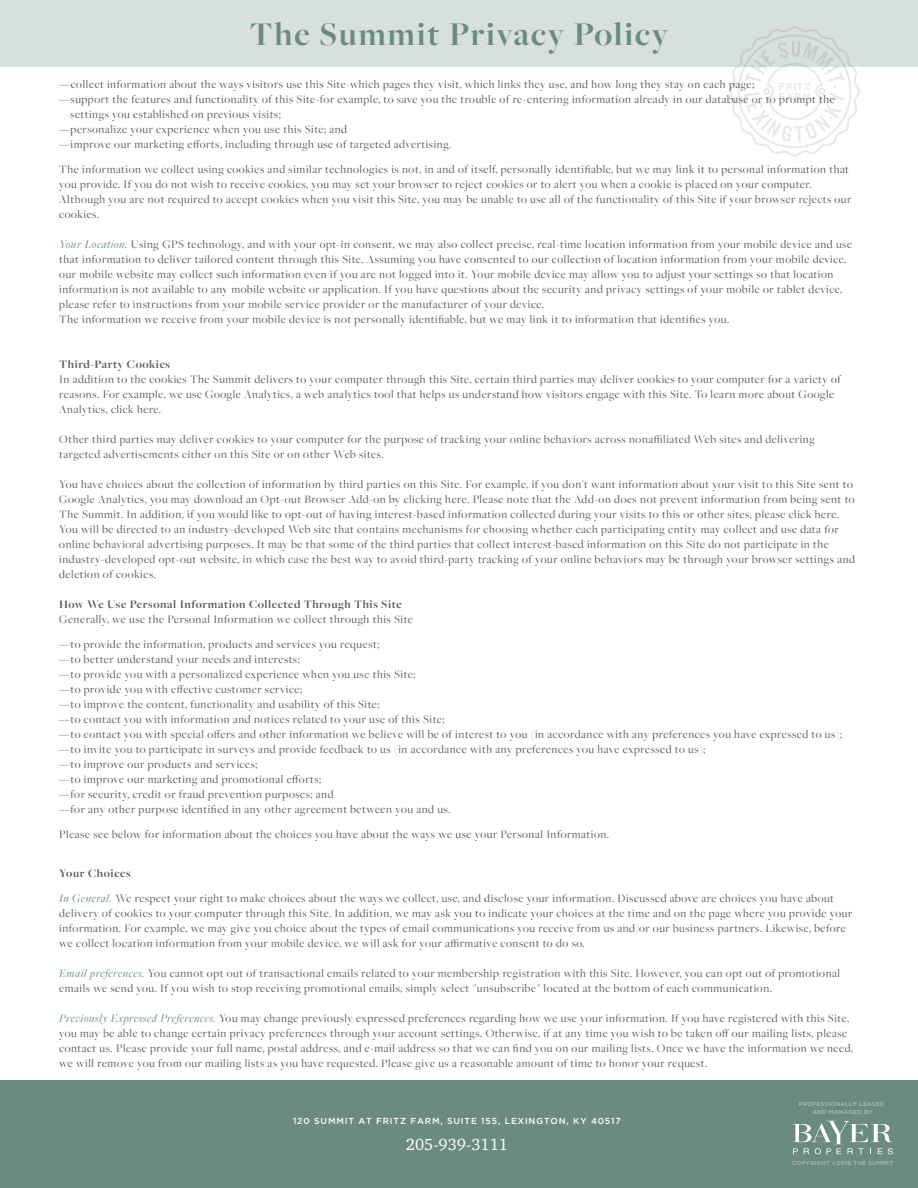
<style>
.page{position:relative;width:918px;height:1188px;background:#fff}
.page>*{position:absolute;margin:0;border:0;box-sizing:border-box;transform-origin:0 0}
.t1{font:700 34.5px "Freight Big Pro";letter-spacing:.05em;color:#6a8a82}
.t2{font:16.5px "Charter";color:#fff}
.t3{font:12px/15px "Freight Big Pro";letter-spacing:.05em;color:#5b5c58}
.t4{font:700 12px "Freight Big Pro";letter-spacing:.05em;color:#5b5c58}
.t5{font:500 8.7px "Gotham";letter-spacing:.1em;color:#fff}
.t6{font:500 5.7px/7.8px "Gotham";letter-spacing:.05em;color:#b2bdbb;text-align:center}
.s1{font-style:italic;color:#6a8a82}
.s2{font-weight:700}
</style>
<div class="page">
<div style="left:0;top:1080px;width:918px;height:108px;background:#6a8a82"></div>
<svg style="left:793px;top:1121px;width:100px;height:33px"></svg>
<div style="left:0;top:0;width:918px;height:67px;background:#d8e0de"></div>
<svg style="left:729px;top:26px;width:131px;height:131px"></svg>
<h1 class="t1" style="left:250px;top:11px;width:420px">The Summit Privacy Policy</h1>
<p class="t3" style="left:59px;top:77px;width:696px">—collect information about the ways visitors use this Site-which pages they visit, which links they use, and how long they stay on each page;</p>
<p class="t3" style="left:59px;top:92px;width:777px">—support the features and functionality of this Site-for example, to save you the trouble of re-entering information already in our database or to prompt the</p>
<p class="t3" style="left:70px;top:107px;width:212px">settings you established on previous visits;</p>
<p class="t3" style="left:59px;top:122px;width:289px">—personalize your experience when you use this Site; and</p>
<p class="t3" style="left:59px;top:137px;width:394px">—improve our marketing efforts, including through use of targeted advertising.</p>
<p class="t3" style="left:59px;top:162px;width:794px">The information we collect using cookies and similar technologies is not, in and of itself, personally identifiable, but we may link it to personal information that you provide. If you do not wish to receive cookies, you may set your browser to reject cookies or to alert you when a cookie is placed on your computer.<br>Although you are not required to accept cookies when you visit this Site, you may be unable to use all of the functionality of this Site if your browser rejects our cookies.</p>
<p class="t3" style="left:59px;top:237px;width:794px"><span class="s1">Your Location.</span> Using GPS technology, and with your opt-in consent, we may also collect precise, real-time location information from your mobile device and use that information to deliver tailored content through this Site. Assuming you have consented to our collection of location information from your mobile device, our mobile website may collect such information even if you are not logged into it. Your mobile device may allow you to adjust your settings so that location information is not available to any mobile website or application. If you have questions about the security and privacy settings of your mobile or tablet device, please refer to instructions from your mobile service provider or the manufacturer of your device.<br>The information we receive from your mobile device is not personally identifiable, but we may link it to information that identifies you.</p>
<p class="t4" style="left:59px;top:356px;width:112px">Third-Party Cookies</p>
<p class="t3" style="left:59px;top:372px;width:783px">In addition to the cookies The Summit delivers to your computer through this Site, certain third parties may deliver cookies to your computer for a variety of reasons. For example, we use Google Analytics, a web analytics tool that helps us understand how visitors engage with this Site. To learn more about Google<br>Analytics, click here.</p>
<p class="t3" style="left:59px;top:432px;width:757px">Other third parties may deliver cookies to your computer for the purpose of tracking your online behaviors across nonaffiliated Web sites and delivering targeted advertisements either on this Site or on other Web sites.</p>
<p class="t3" style="left:59px;top:477px;width:797px">You have choices about the collection of information by third parties on this Site. For example, if you don't want information about your visit to this Site sent to Google Analytics, you may download an Opt-out Browser Add-on by clicking here. Please note that the Add-on does not prevent information from being sent to The Summit. In addition, if you would like to opt-out of having interest-based information collected during your visits to this or other sites, please click here.<br>You will be directed to an industry-developed Web site that contains mechanisms for choosing whether each participating entity may collect and use data for online behavioral advertising purposes. It may be that some of the third parties that collect interest-based information on this Site do not participate in the industry-developed opt-out website, in which case the best way to avoid third-party tracking of your online behaviors may be through your browser settings and deletion of cookies.</p>
<p class="t4" style="left:59px;top:596px;width:344px">How We Use Personal Information Collected Through This Site</p>
<p class="t3" style="left:59px;top:607px;width:355px;line-height:24.8px">Generally, we use the Personal Information we collect through this Site —to provide the information, products and services you request;</p>
<p class="t3" style="left:59px;top:651px;width:784px">—to better understand your needs and interests;<br>—to provide you with a personalized experience when you use this Site;<br>—to provide you with effective customer service;<br>—to improve the content, functionality and usability of this Site;<br>—to contact you with information and notices related to your use of this Site;<br>—to contact you with special offers and other information we believe will be of interest to you (in accordance with any preferences you have expressed to us); —to invite you to participate in surveys and provide feedback to us (in accordance with any preferences you have expressed to us);<br>—to improve our products and services;<br>—to improve our marketing and promotional efforts;<br>—for security, credit or fraud prevention purposes; and<br>—for any other purpose identified in any other agreement between you and us.</p>
<p class="t3" style="left:59px;top:826px;width:551px">Please see below for information about the choices you have about the ways we use your Personal Information.</p>
<p class="t3" style="left:59px;top:861px;width:776px;line-height:24.8px"><span class="s2">Your Choices<br></span><span class="s1">In General.</span> We respect your right to make choices about the ways we collect, use, and disclose your information. Discussed above are choices you have about</p>
<p class="t3" style="left:59px;top:906px;width:794px">delivery of cookies to your computer through this Site. In addition, we may ask you to indicate your choices at the time and on the page where you provide your information. For example, we may give you choice about the types of email communications you receive from us and/or our business partners. Likewise, before we collect location information from your mobile device, we will ask for your affirmative consent to do so.</p>
<p class="t3" style="left:59px;top:966px;width:782px"><span class="s1">Email preferences.</span> You cannot opt out of transactional emails related to your membership/registration with this Site. However, you can opt out of promotional emails we send you. If you wish to stop receiving promotional emails, simply select "unsubscribe" located at the bottom of each communication.</p>
<p class="t3" style="left:59px;top:1011px;width:795px"><span class="s1">Previously Expressed Preferences.</span> You may change previously expressed preferences regarding how we use your information. If you have registered with this Site, you may be able to change certain privacy preferences through your account settings. Otherwise, if at any time you wish to be taken off our mailing lists, please contact us. Please provide your full name, postal address, and e-mail address so that we can find you on our mailing lists. Once we have the information we need, we will remove you from our mailing lists as you have requested. Please give us a reasonable amount of time to honor your request.</p>
<p class="t5" style="left:293px;top:1116px;width:329px">120 SUMMIT AT FRITZ FARM, SUITE 155, LEXINGTON, KY 40517</p>
<h2 class="t2" style="left:406px;top:1130px;width:104px">205-939-3111</h2>
<p class="t6" style="left:799px;top:1100px;width:87px">PROFESSIONALLY LEASED<br>AND MANAGED BY</p>
<p class="t6" style="left:792px;top:1159px;width:102px">COPYRIGHT ©2016 THE SUMMIT</p>
</div>
